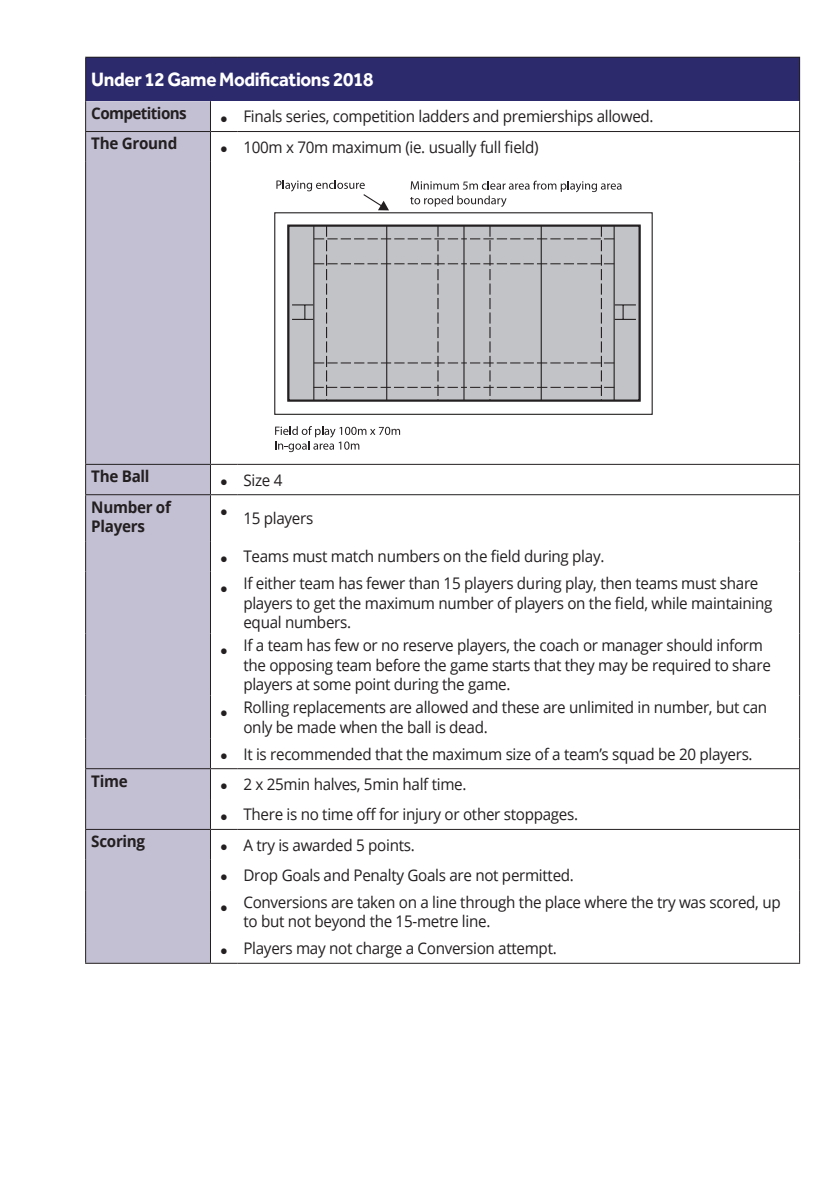
<style>
.page{position:relative;width:840px;height:1191px;background:#fff}
.page>*{position:absolute;margin:0;border:0;box-sizing:border-box;transform-origin:0 0}
.t1{font:700 20px "Effra";letter-spacing:-.02em;color:#fff;scale:.95 1}
.t2{font:16px/19.2px "Open Sans";letter-spacing:-.02em;color:#231f20;scale:.95 1}
.t3{font:700 16px/19.2px "Open Sans";letter-spacing:-.02em;color:#231f20;scale:.95 1}
.t4{font:700 16px "Open Sans";letter-spacing:-.04em;color:#231f20;scale:.95 1}
.s1{font-family:"Effra";font-weight:700;font-size:20px}
</style>
<div class="page">
<div style="left:86px;top:57px;width:713px;height:44px;background:#2c296d"></div>
<div style="left:86px;top:101px;width:124px;height:861px;background:#c3c0d4"></div>
<hr style="left:85px;top:58px;width:1px;height:43px;background:#231f20">
<hr style="left:798px;top:58px;width:1px;height:43px;background:#231f20">
<hr style="left:85px;top:101px;width:1px;height:30px;background:#231f20">
<hr style="left:210px;top:101px;width:1px;height:30px;background:#231f20">
<hr style="left:798px;top:101px;width:1px;height:30px;background:#231f20">
<hr style="left:85px;top:132px;width:1px;height:30px;background:#231f20">
<hr style="left:210px;top:132px;width:1px;height:30px;background:#231f20">
<hr style="left:798px;top:132px;width:1px;height:30px;background:#231f20">
<hr style="left:85px;top:162px;width:1px;height:302px;background:#231f20">
<hr style="left:210px;top:162px;width:1px;height:302px;background:#231f20">
<hr style="left:798px;top:162px;width:1px;height:302px;background:#231f20">
<svg style="left:85px;top:465px;width:1px;height:29px"></svg>
<hr style="left:85px;top:495px;width:1px;height:46px;background:#231f20">
<hr style="left:210px;top:495px;width:1px;height:46px;background:#231f20">
<hr style="left:798px;top:495px;width:1px;height:46px;background:#231f20">
<hr style="left:85px;top:541px;width:1px;height:30px;background:#231f20">
<hr style="left:210px;top:541px;width:1px;height:30px;background:#231f20">
<hr style="left:798px;top:541px;width:1px;height:30px;background:#231f20">
<hr style="left:85px;top:571px;width:1px;height:62px;background:#231f20">
<hr style="left:210px;top:571px;width:1px;height:62px;background:#231f20">
<hr style="left:798px;top:571px;width:1px;height:62px;background:#231f20">
<hr style="left:85px;top:633px;width:1px;height:62px;background:#231f20">
<hr style="left:210px;top:633px;width:1px;height:62px;background:#231f20">
<hr style="left:798px;top:633px;width:1px;height:62px;background:#231f20">
<hr style="left:85px;top:695px;width:1px;height:43px;background:#231f20">
<hr style="left:210px;top:695px;width:1px;height:43px;background:#231f20">
<hr style="left:798px;top:695px;width:1px;height:43px;background:#231f20">
<hr style="left:85px;top:738px;width:1px;height:30px;background:#231f20">
<hr style="left:210px;top:738px;width:1px;height:30px;background:#231f20">
<hr style="left:798px;top:738px;width:1px;height:30px;background:#231f20">
<hr style="left:85px;top:769px;width:1px;height:30px;background:#231f20">
<hr style="left:210px;top:769px;width:1px;height:30px;background:#231f20">
<hr style="left:798px;top:769px;width:1px;height:30px;background:#231f20">
<hr style="left:85px;top:799px;width:1px;height:30px;background:#231f20">
<hr style="left:210px;top:799px;width:1px;height:30px;background:#231f20">
<hr style="left:798px;top:799px;width:1px;height:30px;background:#231f20">
<svg style="left:85px;top:830px;width:1px;height:29px"></svg>
<hr style="left:85px;top:859px;width:1px;height:31px;background:#231f20">
<hr style="left:210px;top:859px;width:1px;height:31px;background:#231f20">
<hr style="left:798px;top:859px;width:1px;height:31px;background:#231f20">
<hr style="left:85px;top:890px;width:1px;height:43px;background:#231f20">
<hr style="left:210px;top:890px;width:1px;height:43px;background:#231f20">
<hr style="left:798px;top:890px;width:1px;height:43px;background:#231f20">
<svg style="left:85px;top:933px;width:1px;height:29px"></svg>
<hr style="left:85px;top:57px;width:125px;height:1px;background:#231f20">
<svg style="left:210px;top:57px;width:27px;height:1px"></svg>
<hr style="left:237px;top:57px;width:562px;height:1px;background:#231f20">
<hr style="left:85px;top:131px;width:125px;height:1px;background:#231f20">
<svg style="left:210px;top:131px;width:27px;height:1px"></svg>
<hr style="left:237px;top:131px;width:562px;height:1px;background:#231f20">
<hr style="left:85px;top:464px;width:125px;height:1px;background:#231f20">
<hr style="left:237px;top:464px;width:562px;height:1px;background:#231f20">
<hr style="left:85px;top:494px;width:125px;height:1px;background:#231f20">
<svg style="left:210px;top:464px;width:27px;height:31px"></svg>
<hr style="left:237px;top:494px;width:562px;height:1px;background:#231f20">
<hr style="left:85px;top:768px;width:125px;height:1px;background:#231f20">
<svg style="left:210px;top:768px;width:27px;height:1px"></svg>
<hr style="left:237px;top:768px;width:562px;height:1px;background:#231f20">
<hr style="left:85px;top:829px;width:125px;height:1px;background:#231f20">
<svg style="left:210px;top:829px;width:27px;height:30px"></svg>
<hr style="left:237px;top:829px;width:562px;height:1px;background:#231f20">
<hr style="left:85px;top:962px;width:125px;height:1px;background:#231f20">
<svg style="left:210px;top:933px;width:27px;height:30px"></svg>
<hr style="left:237px;top:962px;width:562px;height:1px;background:#231f20">
<svg style="left:275px;top:426px;width:125px;height:26px"></svg>
<svg style="left:274px;top:212px;width:379px;height:203px"></svg>
<svg style="left:276px;top:180px;width:360px;height:220px"></svg>
<hr style="left:243px;top:234px;width:1px;height:149px;background:#231f20">
<hr style="left:463px;top:225px;width:1px;height:176px;background:#231f20">
<p class="t1" style="left:91px;top:67px;width:298px">Under 12 Game Modifications 2018</p>
<p class="t4" style="left:91px;top:102px;width:102px">Competitions</p>
<p class="t2" style="left:220px;top:107px;width:458px"><span class="s1">•</span> Finals series, competition ladders and premierships allowed.</p>
<p class="t3" style="left:91px;top:134px;width:92px">The Ground</p>
<p class="t2" style="left:220px;top:137px;width:337px"><span class="s1">•</span> 100m x 70m maximum (ie. usually full field)</p>
<p class="t3" style="left:91px;top:466px;width:63px">The Ball</p>
<p class="t2" style="left:220px;top:470px;width:67px"><span class="s1">•</span> Size 4</p>
<p class="t3" style="left:91px;top:497px;width:85px">Number of<br>Players</p>
<p class="t2" style="left:220px;top:508px;width:100px"><sup>•</sup> 15 players</p>
<p class="t2" style="left:220px;top:546px;width:406px"><span class="s1">•</span> Teams must match numbers on the field during play.</p>
<p class="t2" style="left:243px;top:573px;width:558px;text-indent:-23px"><span class="s1">•</span> If either team has fewer than 15 players during play, then teams must share players to get the maximum number of players on the field, while maintaining equal numbers.</p>
<p class="t2" style="left:243px;top:635px;width:556px;text-indent:-23px"><span class="s1">•</span> If a team has few or no reserve players, the coach or manager should inform the opposing team before the game starts that they may be required to share players at some point during the game.</p>
<p class="t2" style="left:243px;top:697px;width:552px;text-indent:-23px"><span class="s1">•</span> Rolling replacements are allowed and these are unlimited in number, but can only be made when the ball is dead.</p>
<p class="t2" style="left:220px;top:744px;width:562px"><span class="s1">•</span> It is recommended that the maximum size of a team’s squad be 20 players.</p>
<p class="t3" style="left:91px;top:771px;width:40px">Time</p>
<p class="t2" style="left:220px;top:774px;width:261px"><span class="s1">•</span> 2 x 25min halves, 5min half time.</p>
<p class="t2" style="left:220px;top:804px;width:378px"><span class="s1">•</span> There is no time off for injury or other stoppages.</p>
<p class="t3" style="left:91px;top:831px;width:58px">Scoring</p>
<p class="t2" style="left:220px;top:835px;width:206px"><span class="s1">•</span> A try is awarded 5 points.</p>
<p class="t2" style="left:220px;top:865px;width:374px"><span class="s1">•</span> Drop Goals and Penalty Goals are not permitted.</p>
<p class="t2" style="left:243px;top:892px;width:566px;text-indent:-23px"><span class="s1">•</span> Conversions are taken on a line through the place where the try was scored, up to but not beyond the 15-metre line.</p>
<p class="t2" style="left:220px;top:938px;width:356px"><span class="s1">•</span> Players may not charge a Conversion attempt.</p>
</div>
